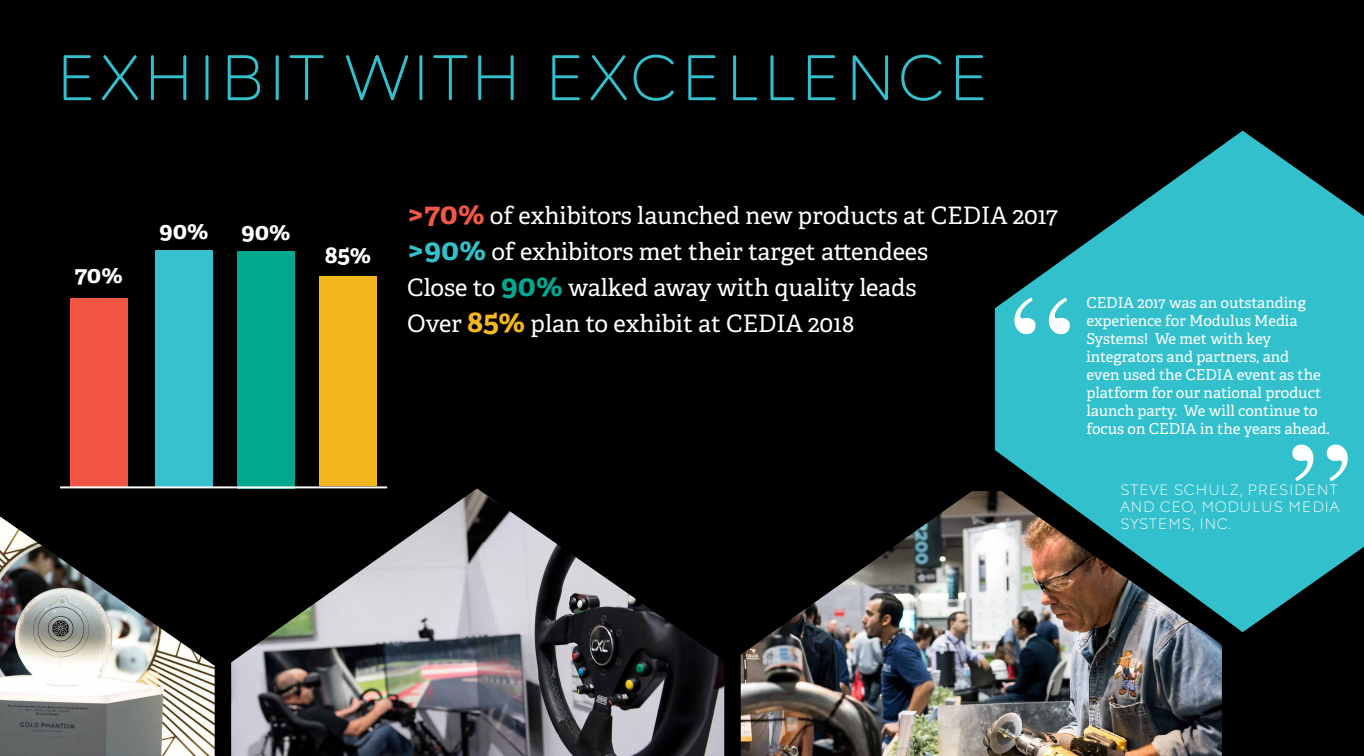
<style>
.page{position:relative;width:1364px;height:756px;background:#fff}
.page>*{position:absolute;margin:0;border:0;box-sizing:border-box;transform-origin:0 0}
.t1{font:150px "Times";color:#fff}
.t2{font:60px "CEDIA Solid";color:#33c0cd}
.t3{font:24px/36px "Adelle PE";color:#fff}
.t4{font:700 24px "Adelle PE";letter-spacing:-.005em;color:#fff}
.t5{font:15px/18px "Adelle PE";color:#fff}
.t6{font:14px/16.8px "CEDIA Solid";color:#fff;text-align:justify}
.s1{font-weight:700;font-size:30px;color:#f25746}
.s2{font-weight:700;font-size:30px;color:#33c0cd}
.s3{font-weight:700;font-size:30px;color:#00a98e}
.s4{font-weight:700;font-size:30px;color:#f3b720}
</style>
<div class="page">
<div style="left:0;top:0;width:1363px;height:756px;background:#000"></div>
<svg style="left:994px;top:131px;width:370px;height:501px;fill:#33c0cd"></svg>
<svg style="left:994px;top:481px;width:239px;height:275px;fill:#33c0cd"></svg>
<img style="left:740px;top:491px;width:481px;height:265px">
<img style="left:231px;top:488px;width:493px;height:268px">
<img style="left:0;top:516px;width:215px;height:240px">
<div style="left:70px;top:298px;width:57px;height:190px;background:#f15644"></div>
<div style="left:319px;top:276px;width:57px;height:210px;background:#f2b71b"></div>
<div style="left:155px;top:250px;width:57px;height:237px;background:#37c1cf"></div>
<div style="left:237px;top:251px;width:57px;height:237px;background:#00a98e"></div>
<hr style="left:60px;top:486px;width:327px;height:2px;background:#fff">
<h2 class="t2" style="left:54px;top:50px;width:938px">EXHIBIT WITH EXCELLENCE</h2>
<h3 class="t4" style="left:74px;top:257px;width:50px">70%</h3>
<h3 class="t4" style="left:159px;top:213px;width:51px">90%</h3>
<h3 class="t4" style="left:241px;top:214px;width:51px">90%</h3>
<h3 class="t4" style="left:325px;top:237px;width:48px">85%</h3>
<h3 class="t3" style="left:407px;top:197px;width:652px"><span class="s1">&gt;70%</span> of exhibitors launched new products at CEDIA 2017 <span class="s2">&gt;90%</span> of exhibitors met their target attendees<br>Close to <span class="s3">90%</span> walked away with quality leads<br>Over <span class="s4">85%</span> plan to exhibit at CEDIA 2018</h3>
<h1 class="t1" style="left:1010px;top:208px;width:68px">“</h1>
<p class="t5" style="left:1086px;top:293px;width:245px">CEDIA 2017 was an outstanding experience for Modulus Media<br>Systems! We met with key integrators and partners, and<br>even used the CEDIA event as the platform for our national product launch party. We will continue to focus on CEDIA in the years ahead.</p>
<h1 class="t1" style="left:1287px;top:355px;width:68px">”</h1>
<p class="t6" style="left:1120px;top:482px;width:221px">STEVE SCHULZ, PRESIDENT AND CEO, MODULUS MEDIA SYSTEMS, INC.</p>
</div>
